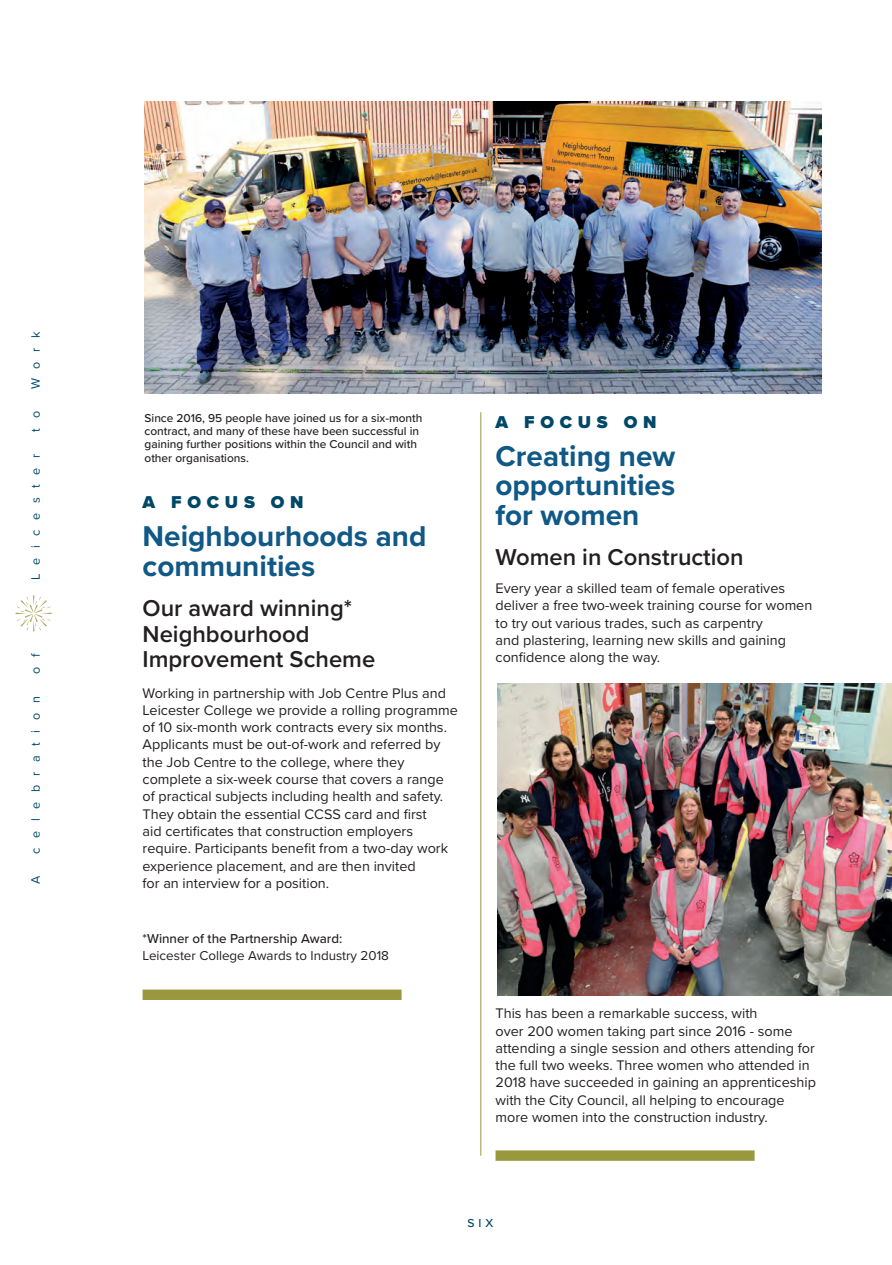
<style>
.page{position:relative;width:892px;height:1265px;background:#fff}
.page>*{position:absolute;margin:0;border:0;box-sizing:border-box;transform-origin:0 0}
.t1{font:700 29.7px/29.7px "Proxima Nova";color:#105987}
.t2{font:600 23.7px/25.2px "Proxima Nova";color:#231f20}
.t3{font:900 17.85px "Proxima Nova";letter-spacing:.32em;color:#004868}
.t4{font:14.4px/17.2px "Proxima Nova";color:#231f20}
.t5{font:13.35px/16.4px "Proxima Nova";color:#231f20}
.t6{font:12.6px "Proxima Nova";letter-spacing:.76em;color:#004868}
.t7{font:500 12px "Proxima Nova";color:#004868}
.t8{font:500 11.85px/13.4px "Proxima Nova";color:#231f20}
.s1{font-weight:500}
</style>
<div class="page">
<svg style="left:16px;top:595px;width:36px;height:36px"></svg>
<div style="left:142px;top:989px;width:259px;height:11px;background:#9a983c"></div>
<div style="left:495px;top:1150px;width:259px;height:10px;background:#9a983c"></div>
<hr style="left:480px;top:412px;width:1px;height:743px;background:#9a983c">
<img style="left:144px;top:102px;width:677px;height:291px">
<img style="left:497px;top:683px;width:394px;height:312px">
<p class="t6" style="left:26px;top:389px;width:58px;rotate:-90deg">Work</p>
<p class="t6" style="left:26px;top:432px;width:22px;rotate:-90deg">t o</p>
<p class="t6" style="left:26px;top:580px;width:128px;rotate:-90deg">Leicester</p>
<p class="t6" style="left:26px;top:674px;width:22px;rotate:-90deg">o f</p>
<p class="t6" style="left:26px;top:853px;width:159px;rotate:-90deg">celebration</p>
<p class="t6" style="left:26px;top:884px;width:10px;rotate:-90deg">A</p>
<p class="t8" style="left:144px;top:410px;width:279px">Since 2016, 95 people have joined us for a six-month contract, and many of these have been successful in gaining further positions within the Council and with other organisations.</p>
<p class="t3" style="left:142px;top:489px;width:162px">A FOCUS ON</p>
<p class="t1" style="left:142px;top:521px;width:285px">Neighbourhoods and communities</p>
<p class="t2" style="left:142px;top:595px;width:234px">Our award winning*<br>Neighbourhood<br>Improvement Scheme</p>
<p class="t4" style="left:142px;top:683px;width:317px">Working in partnership with Job Centre Plus and Leicester College we provide a rolling programme of 10 six-month work contracts every six months.<br>Applicants must be out-of-work and referred by the Job Centre to the college, where they complete a six-week course that covers a range of practical subjects including health and safety.<br>They obtain the essential CCSS card and frst<br>aid certifcates that construction employers require. Participants beneft from a two-day work experience placement, and are then invited<br>for an interview for a position.</p>
<p class="t5" style="left:142px;top:930px;width:248px">*<span class="s1">Winner of the Partnership Award:<br></span>Leicester College Awards to Industry 2018</p>
<p class="t3" style="left:495px;top:408px;width:162px">A FOCUS ON</p>
<p class="t1" style="left:495px;top:440px;width:181px;text-align:justify">Creating new opportunities for women</p>
<p class="t2" style="left:495px;top:544px;width:250px">Women in Construction</p>
<p class="t4" style="left:495px;top:579px;width:318px">Every year a skilled team of female operatives deliver a free two-week training course for women to try out various trades, such as carpentry<br>and plastering, learning new skills and gaining confdence along the way.</p>
<p class="t4" style="left:495px;top:1004px;width:322px">This has been a remarkable success, with<br>over 200 women taking part since 2016 - some attending a single session and others attending for the full two weeks. Three women who attended in 2018 have succeeded in gaining an apprenticeship with the City Council, all helping to encourage more women into the construction industry.</p>
<p class="t7" style="left:467px;top:1214px;width:27px">SIX</p>
</div>
